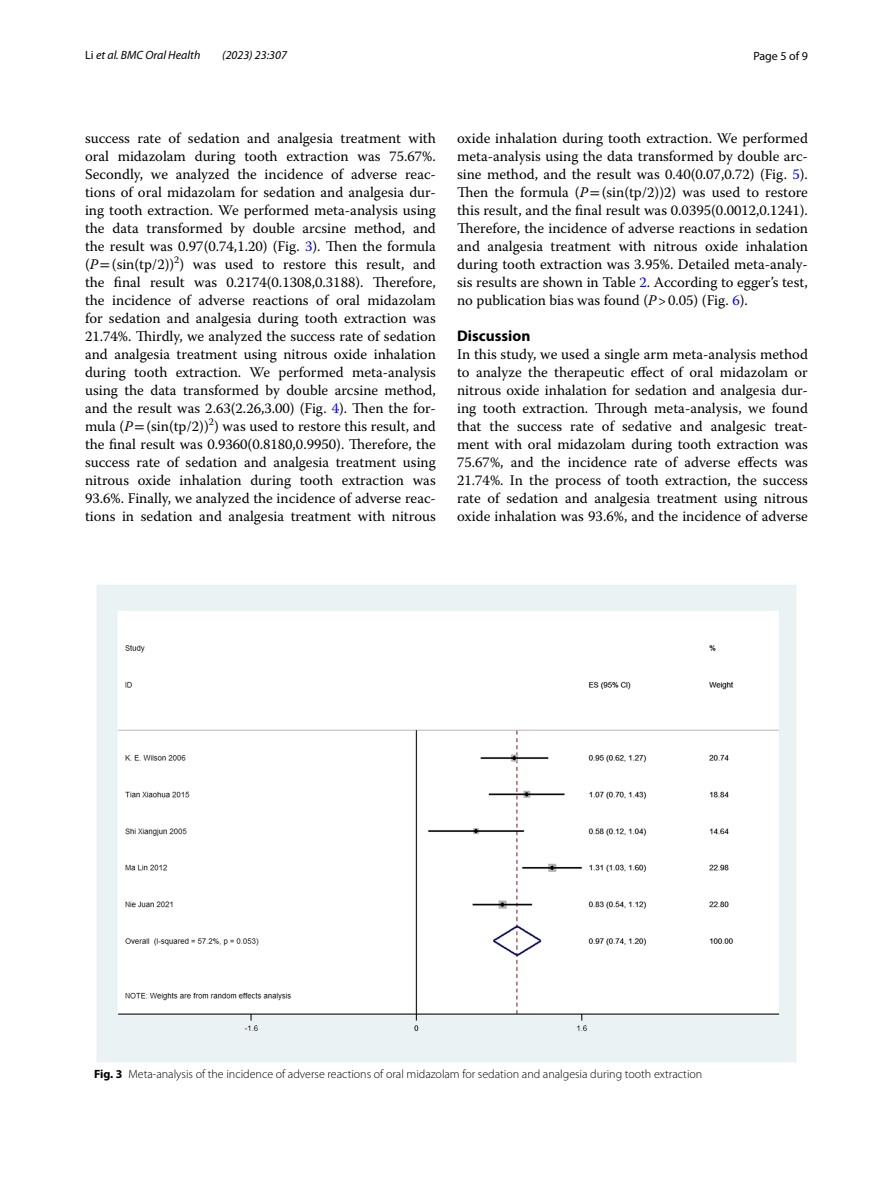
<style>
.page{position:relative;width:893px;height:1187px;background:#fff}
.page>*{position:absolute;margin:0;border:0;box-sizing:border-box;transform-origin:0 0}
.t1{font:700 15.45px "Myriad Pro";color:#000}
.t2{font:14.7px/18px "Warnock Pro";color:#000;text-align:justify}
.t3{font:300 12px "Myriad Pro";color:#000}
.t4{font:italic 12px "Myriad Pro";color:#000}
.t5{font:12px "Myriad Pro";color:#000}
.s1{font-style:normal}
.s2{color:#00f}
.s3{font-family:"Warnock Pro It 2"}
.s4{font-family:"STIX"}
.s5{font-weight:700}
</style>
<div class="page">
<img style="left:96px;top:585px;width:700px;height:477px">
<p class="t4" style="left:85px;top:48px;width:117px"><span class="s1">Li</span> et al. BMC Oral Health</p>
<p class="t4" style="left:222px;top:48px;width:66px">(2023) 23:307</p>
<p class="t5" style="left:753px;top:48px;width:56px">Page 5 of 9</p>
<p class="t2" style="left:85px;top:128px;width:352px">success rate of sedation and analgesia treatment with oral midazolam during tooth extraction was 75.67%.<br>Secondly, we analyzed the incidence of adverse reac&shy;tions of oral midazolam for sedation and analgesia dur&shy;ing tooth extraction. We performed meta-analysis using the data transformed by double arcsine method, and the result was 0.97(0.74,1.20) (Fig. <span class="s2">3</span>). Then the formula (<span class="s3">P</span><span class="s4">=</span>(sin(tp/2))<sup>2</sup>) was used to restore this result, and the final result was 0.2174(0.1308,0.3188). Therefore, the incidence of adverse reactions of oral midazolam for sedation and analgesia during tooth extraction was 21.74%. Thirdly, we analyzed the success rate of sedation and analgesia treatment using nitrous oxide inhalation during tooth extraction. We performed meta-analysis using the data transformed by double arcsine method, and the result was 2.63(2.26,3.00) (Fig. <span class="s2">4</span>). Then the for&shy;mula (<span class="s3">P</span><span class="s4">=</span>(sin(tp/2))<sup>2</sup>) was used to restore this result, and the final result was 0.9360(0.8180,0.9950). Therefore, the success rate of sedation and analgesia treatment using nitrous oxide inhalation during tooth extraction was 93.6%. Finally, we analyzed the incidence of adverse reac&shy;tions in sedation and analgesia treatment with nitrous</p>
<p class="t2" style="left:457px;top:128px;width:352px">oxide inhalation during tooth extraction. We performed meta-analysis using the data transformed by double arc&shy;sine method, and the result was 0.40(0.07,0.72) (Fig. <span class="s2">5</span>).<br>Then the formula (<span class="s3">P</span><span class="s4">=</span>(sin(tp/2))2) was used to restore this result, and the final result was 0.0395(0.0012,0.1241).<br>Therefore, the incidence of adverse reactions in sedation and analgesia treatment with nitrous oxide inhalation during tooth extraction was 3.95%. Detailed meta-analy&shy;sis results are shown in Table <span class="s2">2</span>. According to egger’s test, no publication bias was found (<span class="s3">P</span>&gt;0.05) (Fig. <span class="s2">6</span>).</p>
<p class="t1" style="left:457px;top:325px;width:75px">Discussion</p>
<p class="t2" style="left:457px;top:344px;width:352px">In this study, we used a single arm meta-analysis method to analyze the therapeutic effect of oral midazolam or nitrous oxide inhalation for sedation and analgesia dur&shy;ing tooth extraction. Through meta-analysis, we found that the success rate of sedative and analgesic treat&shy;ment with oral midazolam during tooth extraction was 75.67%, and the incidence rate of adverse effects was 21.74%. In the process of tooth extraction, the success rate of sedation and analgesia treatment using nitrous oxide inhalation was 93.6%, and the incidence of adverse</p>
<p class="t3" style="left:94px;top:1067px;width:610px"><span class="s5">Fig. 3</span> Meta-analysis of the incidence of adverse reactions of oral midazolam for sedation and analgesia during tooth extraction</p>
</div>
